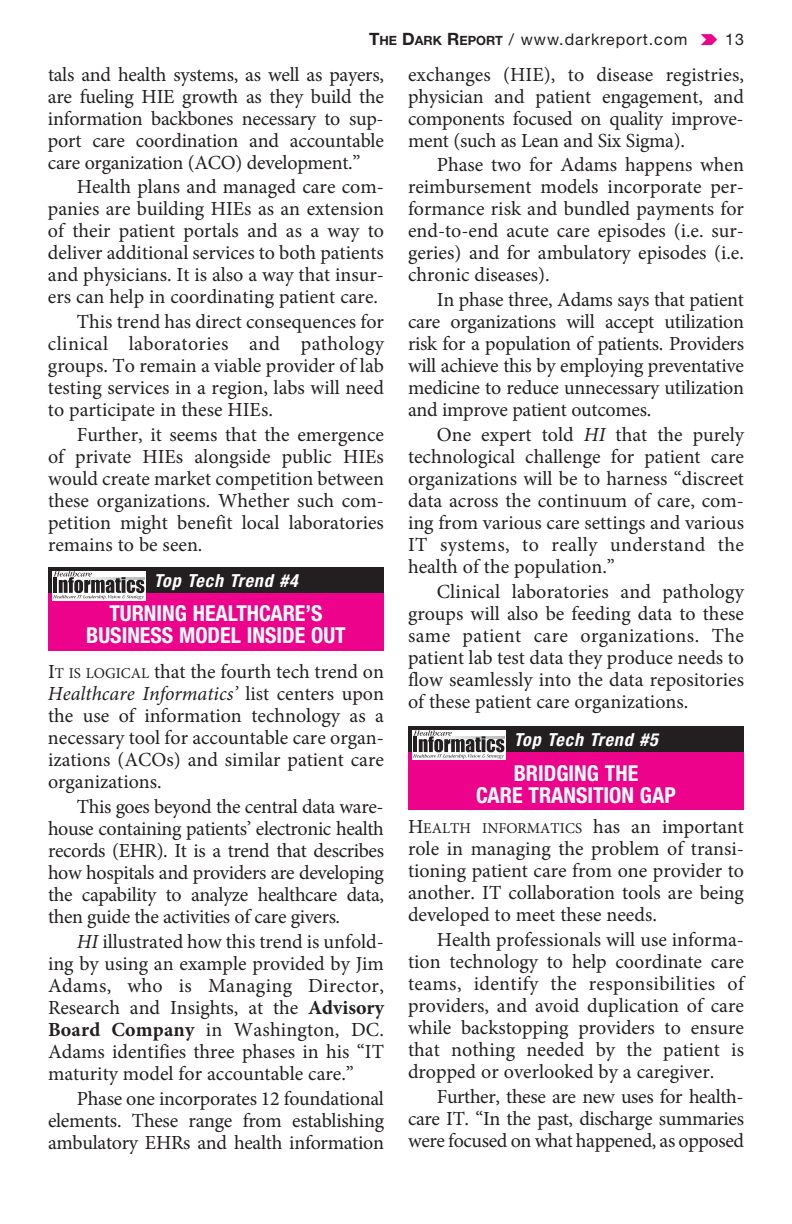
<style>
.page{position:relative;width:792px;height:1224px;background:#fff}
.page>*{position:absolute;margin:0;border:0;box-sizing:border-box;transform-origin:0 0}
.t1{font:700 condensed 22px/22px "Helvetica Neue";color:#fff;text-align:center}
.t2{font:20px/22px "Minion Pro";color:#231f20;text-align:justify}
.t3{font:italic 700 condensed 18px "Helvetica Neue";letter-spacing:.05em;color:#fff}
.t4{font:16px "Helvetica Neue";letter-spacing:.06em;color:#231f20}
.t5{font:15px "Minion Pro";color:#231f20}
.s1{font-weight:700;font-size:17px}
.s2{font-weight:700;font-size:12.8px}
.s3{font-size:15px}
.s4{font-style:italic}
.s5{font-weight:700}
.s6{font-size:20px}
</style>
<div class="page">
<div style="left:48px;top:567px;width:336px;height:83px;background:#ed028c"></div>
<div style="left:48px;top:567px;width:336px;height:25px;background:#231f20"></div>
<div style="left:52px;top:571px;width:93px;height:30px;background:#fff"></div>
<svg style="left:53px;top:571px;width:91px;height:28px"></svg>
<div style="left:408px;top:726px;width:336px;height:84px;background:#ed028c"></div>
<div style="left:408px;top:726px;width:336px;height:25px;background:#231f20"></div>
<div style="left:412px;top:730px;width:93px;height:30px;background:#fff"></div>
<svg style="left:413px;top:730px;width:91px;height:29px"></svg>
<p class="t4" style="left:369px;top:33px;width:320px"><span class="s1">T</span><span class="s2">HE</span> <span class="s1">D</span><span class="s2">ARK</span> <span class="s1">R</span><span class="s2">EPORT</span> / www.darkreport.com</p>
<p class="t4" style="left:725px;top:33px;width:20px">13</p>
<p class="t2" style="left:48px;top:65px;width:338px">tals and health systems, as well as payers, are fueling HIE growth as they build the information backbones necessary to sup&shy;port care coordination and accountable care organization (ACO) development.”</p>
<p class="t2" style="left:48px;top:178px;width:337px;text-indent:29px">Health plans and managed care com&shy;panies are building HIEs as an extension of their patient portals and as a way to deliver additional services to both patients and physicians. It is also a way that insur&shy;ers can help in coordinating patient care.</p>
<p class="t2" style="left:48px;top:313px;width:338px;text-indent:29px">This trend has direct consequences for clinical laboratories and pathology groups. To remain a viable provider of lab testing services in a region, labs will need to participate in these HIEs.</p>
<p class="t2" style="left:48px;top:426px;width:337px;text-indent:29px">Further, it seems that the emergence of private HIEs alongside public HIEs would create market competition between these organizations. Whether such com&shy;petition might benefit local laboratories remains to be seen.</p>
<p class="t3" style="left:154px;top:574px;width:145px">Top Tech Trend #4</p>
<p class="t1" style="left:86px;top:605px;width:261px">TURNING HEALTHCARE’S<br>BUSINESS MODEL INSIDE OUT</p>
<p class="t2" style="left:48px;top:662px;width:338px">I<span class="s3">T IS LOGICAL</span> that the fourth tech trend on <span class="s4">Healthcare Informatics’</span> list centers upon the use of information technology as a necessary tool for accountable care organ&shy;izations (ACOs) and similar patient care organizations.</p>
<p class="t2" style="left:48px;top:797px;width:338px;text-indent:29px">This goes beyond the central data ware&shy;house containing patients’ electronic health records (EHR). It is a trend that describes how hospitals and providers are developing the capability to analyze healthcare data, then guide the activities of care givers.</p>
<p class="t2" style="left:48px;top:932px;width:338px;text-indent:29px"><span class="s4">HI</span> illustrated how this trend is unfold&shy;ing by using an example provided by Jim Adams, who is Managing Director, Research and Insights, at the <span class="s5">Advisory Board Company</span> in Washington, DC.<br>Adams identifies three phases in his “IT maturity model for accountable care.”</p>
<p class="t2" style="left:48px;top:1089px;width:338px;text-indent:29px">Phase one incorporates 12 foundational elements. These range from establishing ambulatory EHRs and health information</p>
<p class="t2" style="left:408px;top:65px;width:338px">exchanges (HIE), to disease registries, physician and patient engagement, and components focused on quality improve&shy;ment (such as Lean and Six Sigma).</p>
<p class="t2" style="left:408px;top:156px;width:337px;text-indent:29px">Phase two for Adams happens when reimbursement models incorporate per&shy;formance risk and bundled payments for end-to-end acute care episodes (i.e. sur&shy;geries) and for ambulatory episodes (i.e. chronic diseases).</p>
<p class="t2" style="left:408px;top:291px;width:338px;text-indent:29px">In phase three, Adams says that patient care organizations will accept utilization risk for a population of patients. Providers will achieve this by employing preventative medicine to reduce unnecessary utilization and improve patient outcomes.</p>
<p class="t2" style="left:408px;top:426px;width:337px;text-indent:29px">One expert told <span class="s4">HI</span> that the purely technological challenge for patient care organizations will be to harness “discreet data across the continuum of care, com&shy;ing from various care settings and various IT systems, to really understand the health of the population.”</p>
<p class="t2" style="left:408px;top:582px;width:337px;text-indent:29px">Clinical laboratories and pathology groups will also be feeding data to these same patient care organizations. The patient lab test data they produce needs to flow seamlessly into the data repositories of these patient care organizations.</p>
<p class="t3" style="left:514px;top:733px;width:145px">Top Tech Trend #5</p>
<p class="t1" style="left:476px;top:764px;width:201px">BRIDGING THE<br>CARE TRANSITION GAP</p>
<p class="t5" style="left:408px;top:823px;width:337px"><span class="s6">H</span>EALTH INFORMATICS <span class="s6">has an important</span></p>
<p class="t2" style="left:408px;top:840px;width:338px">role in managing the problem of transi&shy;tioning patient care from one provider to another. IT collaboration tools are being developed to meet these needs.</p>
<p class="t2" style="left:408px;top:931px;width:338px;text-indent:29px">Health professionals will use informa&shy;tion technology to help coordinate care teams, identify the responsibilities of providers, and avoid duplication of care while backstopping providers to ensure that nothing needed by the patient is dropped or overlooked by a caregiver.</p>
<p class="t2" style="left:408px;top:1087px;width:338px;text-indent:29px">Further, these are new uses for health&shy;care IT. “In the past, discharge summaries were focused on what happened, as opposed</p>
</div>
